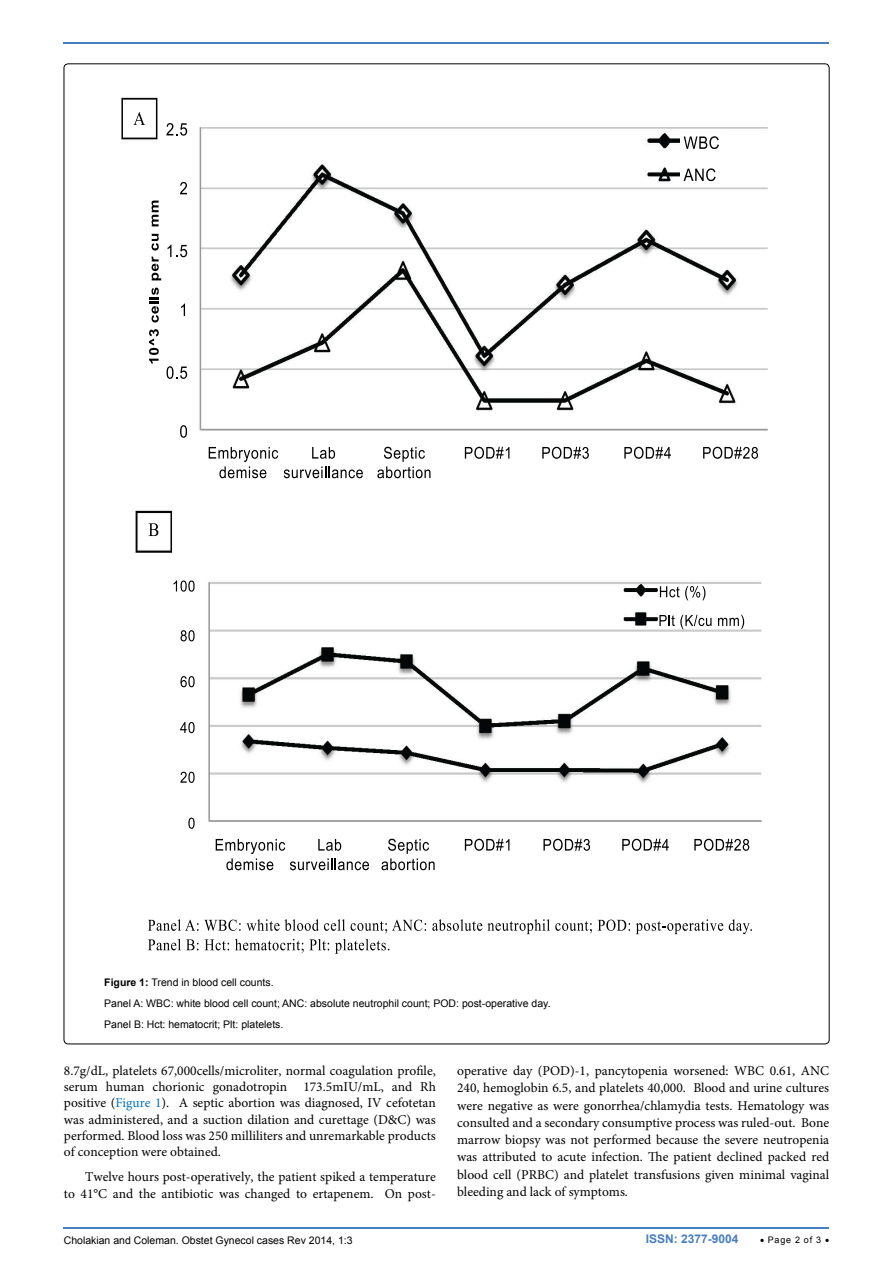
<style>
.page{position:relative;width:893px;height:1263px;background:#fff}
.page>*{position:absolute;margin:0;border:0;box-sizing:border-box;transform-origin:0 0}
.t1{font:13.5px/17.2px "Minion Pro";color:#000;text-align:justify}
.t2{font:700 12px "Arial";color:#487ec0}
.t3{font:10.5px/21.1px "Arial";color:#000}
.t4{font:9px "Arial";letter-spacing:.08em;color:#000}
.s1{font-weight:700}
.s2{color:#0072bc}
</style>
<div class="page">
<hr style="left:64px;top:1227px;width:765px;height:2px;background:#487ec0">
<hr style="left:64px;top:42px;width:765px;height:2px;background:#487ec0">
<img style="left:121px;top:97px;width:647px;height:725px">
<div style="left:680px;top:130px;width:47px;height:56px;background:#fff"></div>
<div style="left:195px;top:442px;width:578px;height:76px;background:#fff"></div>
<div style="left:132px;top:192px;width:33px;height:188px;background:#fff"></div>
<div style="left:164px;top:115px;width:29px;height:338px;background:#fff"></div>
<div style="left:658px;top:584px;width:103px;height:45px;background:#fff"></div>
<div style="left:143px;top:518px;width:22px;height:28px;background:#fff"></div>
<div style="left:128px;top:106px;width:22px;height:28px;background:#fff"></div>
<div style="left:165px;top:571px;width:37px;height:261px;background:#fff"></div>
<svg style="left:148px;top:919px;width:197px;height:12px"></svg>
<svg style="left:351px;top:919px;width:75px;height:14px"></svg>
<svg style="left:432px;top:919px;width:160px;height:15px"></svg>
<svg style="left:598px;top:919px;width:32px;height:12px"></svg>
<svg style="left:636px;top:919px;width:87px;height:15px"></svg>
<svg style="left:729px;top:919px;width:23px;height:15px"></svg>
<svg style="left:148px;top:939px;width:51px;height:11px"></svg>
<svg style="left:205px;top:939px;width:24px;height:11px"></svg>
<svg style="left:235px;top:939px;width:94px;height:14px"></svg>
<svg style="left:335px;top:939px;width:54px;height:15px"></svg>
<svg style="left:216px;top:839px;width:153px;height:31px"></svg>
<svg style="left:382px;top:839px;width:53px;height:31px"></svg>
<svg style="left:465px;top:839px;width:44px;height:12px"></svg>
<svg style="left:543px;top:839px;width:47px;height:12px"></svg>
<svg style="left:622px;top:839px;width:47px;height:12px"></svg>
<svg style="left:694px;top:839px;width:55px;height:12px"></svg>
<svg style="left:209px;top:447px;width:69px;height:31px"></svg>
<svg style="left:312px;top:447px;width:23px;height:12px"></svg>
<svg style="left:284px;top:466px;width:79px;height:12px"></svg>
<svg style="left:377px;top:447px;width:53px;height:31px"></svg>
<svg style="left:465px;top:447px;width:44px;height:12px"></svg>
<svg style="left:542px;top:447px;width:47px;height:12px"></svg>
<svg style="left:624px;top:447px;width:47px;height:12px"></svg>
<svg style="left:703px;top:447px;width:55px;height:12px"></svg>
<svg style="left:149px;top:523px;width:9px;height:13px"></svg>
<svg style="left:133px;top:112px;width:12px;height:13px"></svg>
<svg style="left:174px;top:580px;width:21px;height:12px"></svg>
<svg style="left:181px;top:630px;width:14px;height:11px"></svg>
<svg style="left:180px;top:676px;width:15px;height:11px"></svg>
<svg style="left:180px;top:722px;width:15px;height:11px"></svg>
<svg style="left:180px;top:772px;width:15px;height:11px"></svg>
<svg style="left:188px;top:817px;width:7px;height:12px"></svg>
<svg style="left:660px;top:586px;width:45px;height:14px"></svg>
<svg style="left:659px;top:615px;width:52px;height:14px"></svg>
<svg style="left:718px;top:615px;width:26px;height:14px"></svg>
<svg style="left:149px;top:329px;width:10px;height:34px"></svg>
<svg style="left:149px;top:288px;width:10px;height:34px"></svg>
<svg style="left:152px;top:256px;width:9px;height:24px"></svg>
<svg style="left:152px;top:234px;width:7px;height:16px"></svg>
<svg style="left:152px;top:201px;width:7px;height:25px"></svg>
<svg style="left:166px;top:123px;width:21px;height:13px"></svg>
<svg style="left:180px;top:182px;width:7px;height:12px"></svg>
<svg style="left:168px;top:245px;width:19px;height:12px"></svg>
<svg style="left:181px;top:304px;width:4px;height:12px"></svg>
<svg style="left:167px;top:366px;width:20px;height:13px"></svg>
<svg style="left:180px;top:425px;width:7px;height:13px"></svg>
<svg style="left:684px;top:136px;width:35px;height:13px"></svg>
<svg style="left:684px;top:168px;width:32px;height:13px"></svg>
<p class="t3" style="left:104px;top:971px;width:448px"><span class="s1">Figure 1:</span> Trend in blood cell counts.<br>Panel A: WBC: white blood cell count; ANC: absolute neutrophil count; POD: post-operative day.<br>Panel B: Hct: hematocrit; Plt: platelets.</p>
<p class="t1" style="left:64px;top:1063px;width:373px;line-height:16.2px">8.7g/dL, platelets 67,000cells/microliter, normal coagulation profile, serum human chorionic gonadotropin 173.5mIU/mL, and Rh positive (<span class="s2">Figure 1</span>). A septic abortion was diagnosed, IV cefotetan was administered, and a suction dilation and curettage (D&amp;C) was performed. Blood loss was 250 milliliters and unremarkable products of conception were obtained.</p>
<p class="t1" style="left:64px;top:1168px;width:373px;line-height:16.5px;text-align:right">Twelve hours post-operatively, the patient spiked a temperature<br>to 41°C and the antibiotic was changed to ertapenem. On post-</p>
<p class="t1" style="left:457px;top:1062px;width:374px">operative day (POD)-1, pancytopenia worsened: WBC 0.61, ANC 240, hemoglobin 6.5, and platelets 40,000. Blood and urine cultures were negative as were gonorrhea/chlamydia tests. Hematology was consulted and a secondary consumptive process was ruled-out. Bone marrow biopsy was not performed because the severe neutropenia was attributed to acute infection. The patient declined packed red blood cell (PRBC) and platelet transfusions given minimal vaginal bleeding and lack of symptoms.</p>
<p class="t3" style="left:64px;top:1230px;width:290px">Cholakian and Coleman. Obstet Gynecol cases Rev 2014, 1:3</p>
<p class="t2" style="left:646px;top:1230px;width:94px">ISSN: 2377-9004</p>
<p class="t4" style="left:760px;top:1234px;width:71px">• Page 2 of 3 •</p>
</div>
